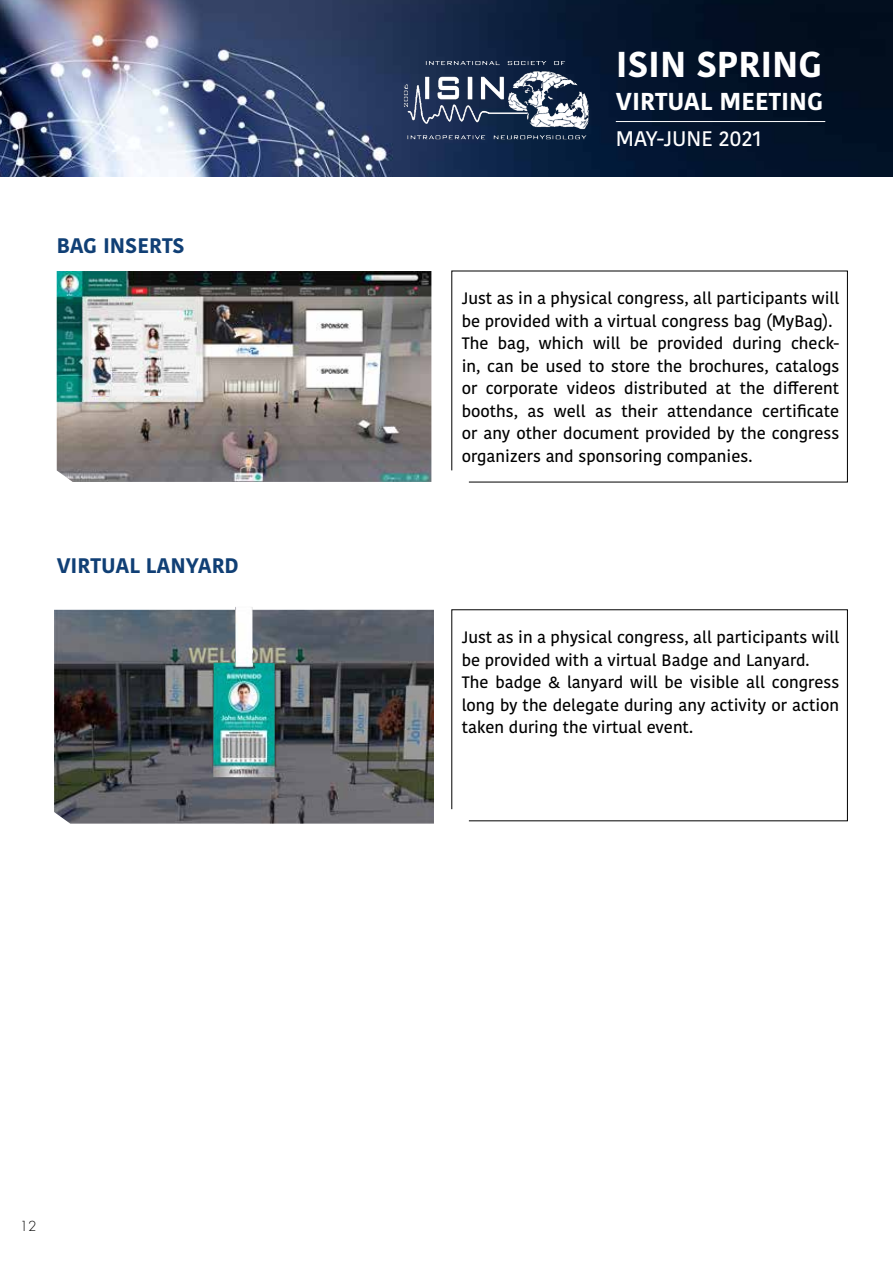
<style>
.page{position:relative;width:893px;height:1263px;background:#fff}
.page>*{position:absolute;margin:0;border:0;box-sizing:border-box;transform-origin:0 0}
.t1{font:700 35.85px "Kohinoor Devanagari";color:#fff}
.t2{font:700 24.45px "Kohinoor Devanagari";color:#fff}
.t3{font:700 21px "Kohinoor Devanagari";color:#103f75}
.t4{font:500 21px "Kohinoor Devanagari";color:#fff}
.t5{font:500 16.5px/22.5px "Kohinoor Devanagari";color:#000}
.t6{font:300 13.5px "Futura";color:#000}
</style>
<div class="page">
<img style="left:0;top:0;width:893px;height:176px">
<img style="left:395px;top:39px;width:201px;height:121px">
<hr style="left:616px;top:121px;width:209px;height:1px;background:#fff">
<img style="left:57px;top:271px;width:374px;height:211px">
<img style="left:90px;top:322px;width:104px;height:74px">
<img style="left:54px;top:610px;width:380px;height:214px">
<img style="left:213px;top:607px;width:62px;height:170px">
<svg style="left:451px;top:271px;width:397px;height:211px"></svg>
<svg style="left:451px;top:609px;width:397px;height:212px"></svg>
<p class="t3" style="left:57px;top:227px;width:129px">BAG INSERTS</p>
<p class="t3" style="left:57px;top:547px;width:184px">VIRTUAL LANYARD</p>
<p class="t6" style="left:20px;top:1217px;width:18px">12</p>
<h1 class="t1" style="left:616px;top:32px;width:208px">ISIN SPRING</h1>
<h2 class="t2" style="left:616px;top:80px;width:209px">VIRTUAL MEETING</h2>
<p class="t4" style="left:616px;top:126px;width:147px">MAY-JUNE 2021</p>
<p class="t5" style="left:462px;top:287px;width:379px">Just as in a physical congress, all participants will be provided with a virtual congress bag (MyBag).<br>The bag, which will be provided during check&shy;in, can be used to store the brochures, catalogs or corporate videos distributed at the different booths, as well as their attendance certificate or any other document provided by the congress organizers and sponsoring companies.</p>
<p class="t5" style="left:462px;top:626px;width:379px">Just as in a physical congress, all participants will be provided with a virtual Badge and Lanyard.<br>The badge &amp; lanyard will be visible all congress long by the delegate during any activity or action taken during the virtual event.</p>
</div>
